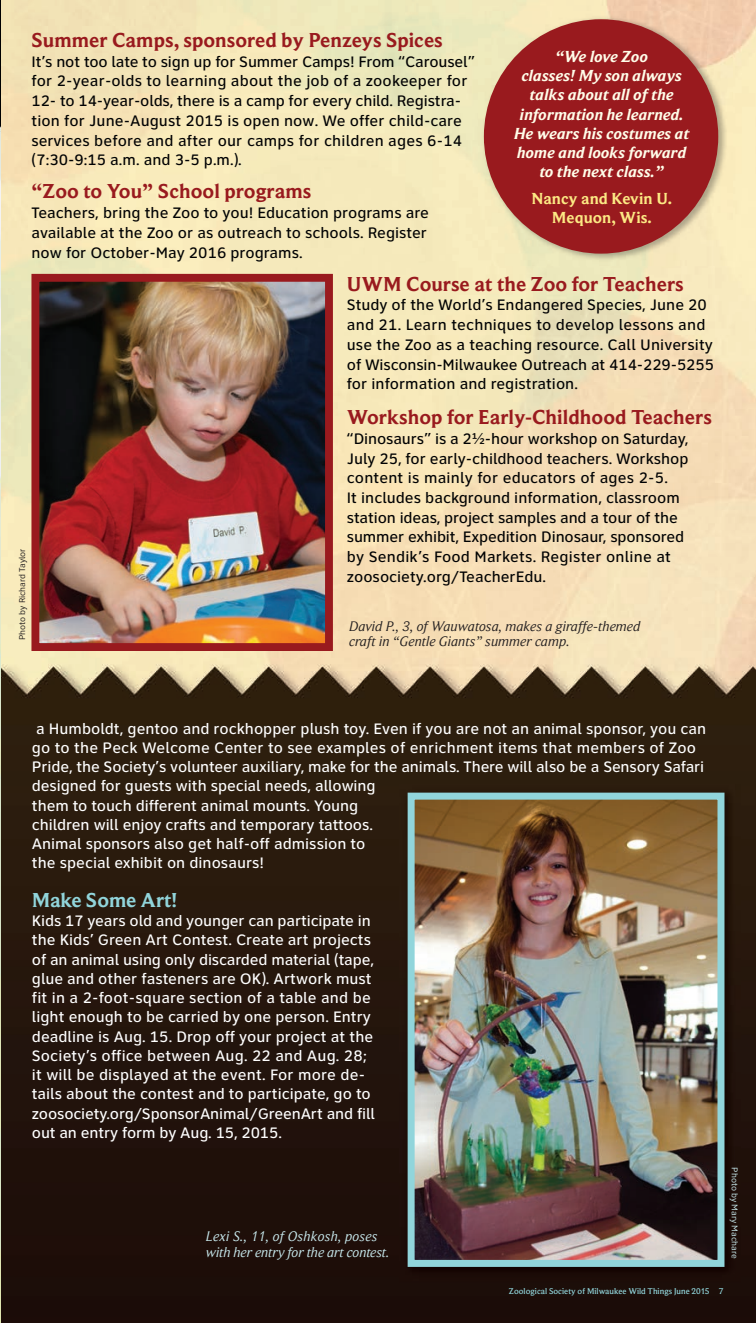
<style>
.page{position:relative;width:756px;height:1323px;background:#fff}
.page>*{position:absolute;margin:0;border:0;box-sizing:border-box;transform-origin:0 0}
.t1{font:700 21px "Beaufort Pro";color:#991a1e}
.t2{font:700 21px "Beaufort Pro";letter-spacing:-.01em;color:#91d5db}
.t3{font:italic 700 16.62px/19.2px "Beaufort Pro";color:#fffde9;text-align:center}
.t4{font:700 16.62px/19.2px "Beaufort Pro";color:#fce984;text-align:center}
.t5{font:500 15.75px/19.6px "Clearview ADA";color:#010203}
.t6{font:500 15.75px/19.2px "Clearview ADA";letter-spacing:-.005em;color:#fff}
.t7{font:italic 14.35px/15.8px "Beaufort Pro";color:#231f20}
.t8{font:italic 14.35px/15.8px "Beaufort Pro";letter-spacing:-.01em;color:#c7e8ec}
.t9{font:500 8.75px "Beaufort Pro";color:#91d5db}
.t10{font:8.75px "Clearview ADA";color:#231f20}
.t11{font:8.75px "Clearview ADA";color:#c7e8ec}
</style>
<div class="page">
<img style="left:0;top:0;width:756px;height:1323px">
<img style="left:479px;top:12px;width:254px;height:254px">
<div style="left:484px;top:19px;width:234px;height:235px;background:#991a1e;border-radius:50%"></div>
<img style="left:399px;top:784px;width:341px;height:499px">
<img style="left:416px;top:801px;width:301px;height:458px">
<div style="left:408px;top:793px;width:317px;height:474px;border:7px solid #91d5db"></div>
<img style="left:40px;top:283px;width:284px;height:359px">
<div style="left:31px;top:274px;width:302px;height:377px;border:8px solid #991a1e"></div>
<h1 class="t1" style="left:32px;top:33px;width:413px">Summer Camps, sponsored by Penzeys Spices</h1>
<p class="t5" style="left:32px;top:54px;width:445px">It’s not too late to sign up for Summer Camps! From “Carousel” for 2-year-olds to learning about the job of a zookeeper for 12- to 14-year-olds, there is a camp for every child. Registra&shy;tion for June-August 2015 is open now. We offer child-care services before and after our camps for children ages 6-14 (7:30-9:15 a.m. and 3-5 p.m.).</p>
<h1 class="t1" style="left:32px;top:184px;width:281px">“Zoo to You” School programs</h1>
<p class="t5" style="left:32px;top:205px;width:399px">Teachers, bring the Zoo to you! Education programs are available at the Zoo or as outreach to schools. Register now for October-May 2016 programs.</p>
<h1 class="t1" style="left:347px;top:277px;width:338px">UWM Course at the Zoo for Teachers</h1>
<p class="t5" style="left:347px;top:297px;width:369px">Study of the World’s Endangered Species, June 20 and 21. Learn techniques to develop lessons and use the Zoo as a teaching resource. Call University of Wisconsin-Milwaukee Outreach at 414-229-5255 for information and registration.</p>
<h1 class="t1" style="left:347px;top:410px;width:366px">Workshop for Early-Childhood Teachers</h1>
<p class="t5" style="left:347px;top:431px;width:343px">“Dinosaurs” is a 2½-hour workshop on Saturday, July 25, for early-childhood teachers. Workshop content is mainly for educators of ages 2-5.<br>It includes background information, classroom station ideas, project samples and a tour of the summer exhibit, Expedition Dinosaur, sponsored by Sendik’s Food Markets. Register online at zoosociety.org/TeacherEdu.</p>
<p class="t3" style="left:514px;top:48px;width:177px">“We love Zoo<br>classes! My son always talks about all of the information he learned.<br>He wears his costumes at home and looks forward to the next class.”</p>
<p class="t4" style="left:531px;top:190px;width:142px">Nancy and Kevin U.<br>Mequon, Wis.</p>
<p class="t10" style="left:19px;top:640px;width:93px;rotate:-90deg">Photo by Richard Taylor</p>
<p class="t7" style="left:349px;top:619px;width:293px">David P., 3, of Wauwatosa, makes a giraffe-themed craft in “Gentle Giants” summer camp.</p>
<p class="t6" style="left:32px;top:721px;width:676px">a Humboldt, gentoo and rockhopper plush toy. Even if you are not an animal sponsor, you can go to the Peck Welcome Center to see examples of enrichment items that members of Zoo Pride, the Society’s volunteer auxiliary, make for the animals. There will also be a Sensory Safari designed for guests with special needs, allowing<br>them to touch different animal mounts. Young<br>children will enjoy crafts and temporary tattoos.<br>Animal sponsors also get half-off admission to<br>the special exhibit on dinosaurs!</p>
<h1 class="t2" style="left:32px;top:893px;width:147px">Make Some Art!</h1>
<p class="t6" style="left:32px;top:913px;width:345px">Kids 17 years old and younger can participate in the Kids’ Green Art Contest. Create art projects of an animal using only discarded material (tape, glue and other fasteners are OK). Artwork must fit in a 2-foot-square section of a table and be light enough to be carried by one person. Entry deadline is Aug. 15. Drop off your project at the Society’s office between Aug. 22 and Aug. 28; it will be displayed at the event. For more de&shy;tails about the contest and to participate, go to zoosociety.org/SponsorAnimal/GreenArt and fill out an entry form by Aug. 15, 2015.</p>
<p class="t8" style="left:206px;top:1230px;width:185px">Lexi S., 11, of Oshkosh, poses with her entry for the art contest.</p>
<p class="t11" style="left:738px;top:1167px;width:93px;rotate:90deg">Photo by Mary Machare</p>
<p class="t9" style="left:509px;top:1288px;width:216px">Zoological Society of Milwaukee Wild Things June 2015 7</p>
</div>
